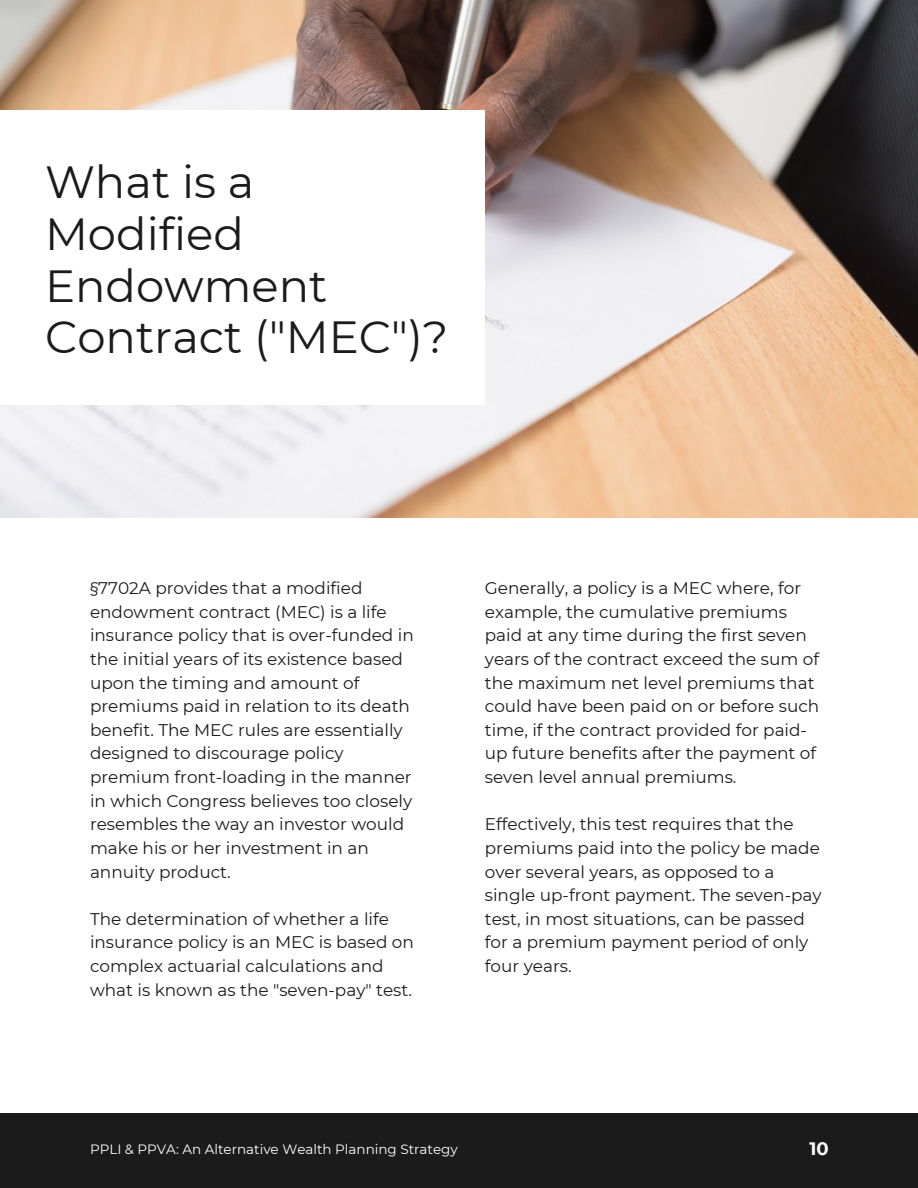
<style>
.page{position:relative;width:918px;height:1188px;background:#fff}
.page>*{position:absolute;margin:0;border:0;box-sizing:border-box;transform-origin:0 0}
.t1{font:45px/51.8px "Montserrat";color:#1b1b1b}
.t2{font:700 18px "Montserrat";color:#fff}
.t3{font:16.8px/23.7px "Montserrat";color:#1b1b1b}
.t4{font:13.5px "Montserrat";color:#fff}
</style>
<div class="page">
<img style="left:0;top:0;width:918px;height:518px">
<div style="left:0;top:1114px;width:918px;height:74px;background:#1b1b1b"></div>
<div style="left:0;top:110px;width:485px;height:295px;background:#fff"></div>
<h1 class="t1" style="left:45px;top:155px;width:405px">What is a<br>Modified<br>Endowment<br>Contract ("MEC")?</h1>
<p class="t3" style="left:90px;top:576px;width:325px">§7702A provides that a modified endowment contract (MEC) is a life insurance policy that is over-funded in the initial years of its existence based upon the timing and amount of premiums paid in relation to its death benefit. The MEC rules are essentially designed to discourage policy premium front-loading in the manner in which Congress believes too closely resembles the way an investor would make his or her investment in an annuity product.</p>
<p class="t3" style="left:90px;top:906px;width:325px">The determination of whether a life insurance policy is an MEC is based on complex actuarial calculations and what is known as the "seven-pay" test.</p>
<p class="t3" style="left:485px;top:576px;width:336px">Generally, a policy is a MEC where, for example, the cumulative premiums paid at any time during the first seven years of the contract exceed the sum of the maximum net level premiums that could have been paid on or before such time, if the contract provided for paid&shy;up future benefits after the payment of seven level annual premiums.</p>
<p class="t3" style="left:485px;top:812px;width:338px">Effectively, this test requires that the premiums paid into the policy be made over several years, as opposed to a single up-front payment. The seven-pay test, in most situations, can be passed for a premium payment period of only four years.</p>
<p class="t4" style="left:90px;top:1140px;width:369px">PPLI &amp; PPVA: An Alternative Wealth Planning Strategy</p>
<p class="t2" style="left:809px;top:1136px;width:21px">10</p>
</div>
